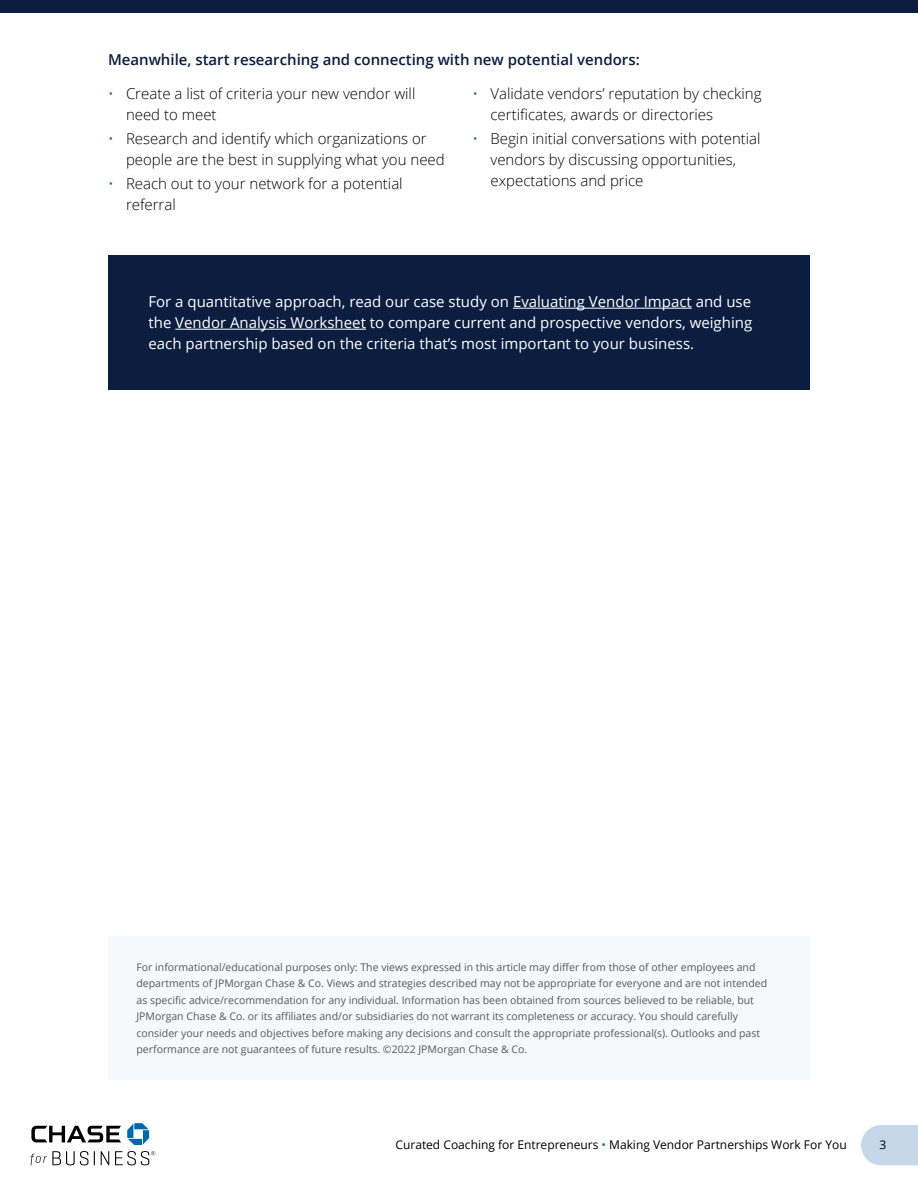
<style>
.page{position:relative;width:918px;height:1188px;background:#fff}
.page>*{position:absolute;margin:0;border:0;box-sizing:border-box;transform-origin:0 0}
.t1{font:300 15px/21px "Open Sans";color:#000}
.t2{font:15px/21px "Open Sans";color:#fff;text-align:justify}
.t3{font:600 15px "Open Sans";color:#0b1e40}
.t4{font:12px "Open Sans";color:#000}
.Caption_Legal{font:10.5px/16.5px "Open Sans";color:#58595b}
.s1{color:#1f60ad}
</style>
<div class="page">
<svg style="left:861px;top:1125px;width:57px;height:40px;background:#cbd9eb"></svg>
<svg style="left:31px;top:1123px;width:124px;height:42px"></svg>
<div style="left:0;top:0;width:918px;height:13px;background:#0b1e40"></div>
<div style="left:108px;top:255px;width:702px;height:135px;background:#0b1e40"></div>
<hr style="left:513px;top:308px;width:179px;height:1px;background:#fff">
<hr style="left:175px;top:329px;width:191px;height:1px;background:#fff">
<div style="left:108px;top:936px;width:702px;height:144px;background:#f7f8f9"></div>
<p class="t3" style="left:108px;top:50px;width:533px">Meanwhile, start researching and connecting with new potential vendors:</p>
<p class="t1" style="left:126px;top:83px;width:291px;text-indent:-18px"><span class="s1">•</span> Create a list of criteria your new vendor will need to meet</p>
<p class="t1" style="left:126px;top:128px;width:320px;text-indent:-18px"><span class="s1">•</span> Research and identify which organizations or people are the best in supplying what you need</p>
<p class="t1" style="left:126px;top:173px;width:278px;text-indent:-18px"><span class="s1">•</span> Reach out to your network for a potential referral</p>
<p class="t1" style="left:490px;top:83px;width:273px;text-indent:-18px"><span class="s1">•</span> Validate vendors’ reputation by checking certificates, awards or directories</p>
<p class="t1" style="left:490px;top:128px;width:272px;text-indent:-18px"><span class="s1">•</span> Begin initial conversations with potential vendors by discussing opportunities, expectations and price</p>
<p class="t2" style="left:148px;top:291px;width:605px">For a quantitative approach, read our case study on Evaluating Vendor Impact and use the Vendor Analysis Worksheet to compare current and prospective vendors, weighing each partnership based on the criteria that’s most important to your business.</p>
<p class="Caption_Legal" style="left:136px;top:959px;width:632px">For informational/educational purposes only: The views expressed in this article may differ from those of other employees and departments of JPMorgan Chase &amp; Co. Views and strategies described may not be appropriate for everyone and are not intended as specific advice/recommendation for any individual. Information has been obtained from sources believed to be reliable, but JPMorgan Chase &amp; Co. or its affiliates and/or subsidiaries do not warrant its completeness or accuracy. You should carefully consider your needs and objectives before making any decisions and consult the appropriate professional(s). Outlooks and past performance are not guarantees of future results. ©2022 JPMorgan Chase &amp; Co.</p>
<p class="t4" style="left:396px;top:1137px;width:453px">Curated Coaching for Entrepreneurs <span class="s1">•</span> Making Vendor Partnerships Work For You</p>
<p class="t4" style="left:880px;top:1137px;width:8px">3</p>
</div>
